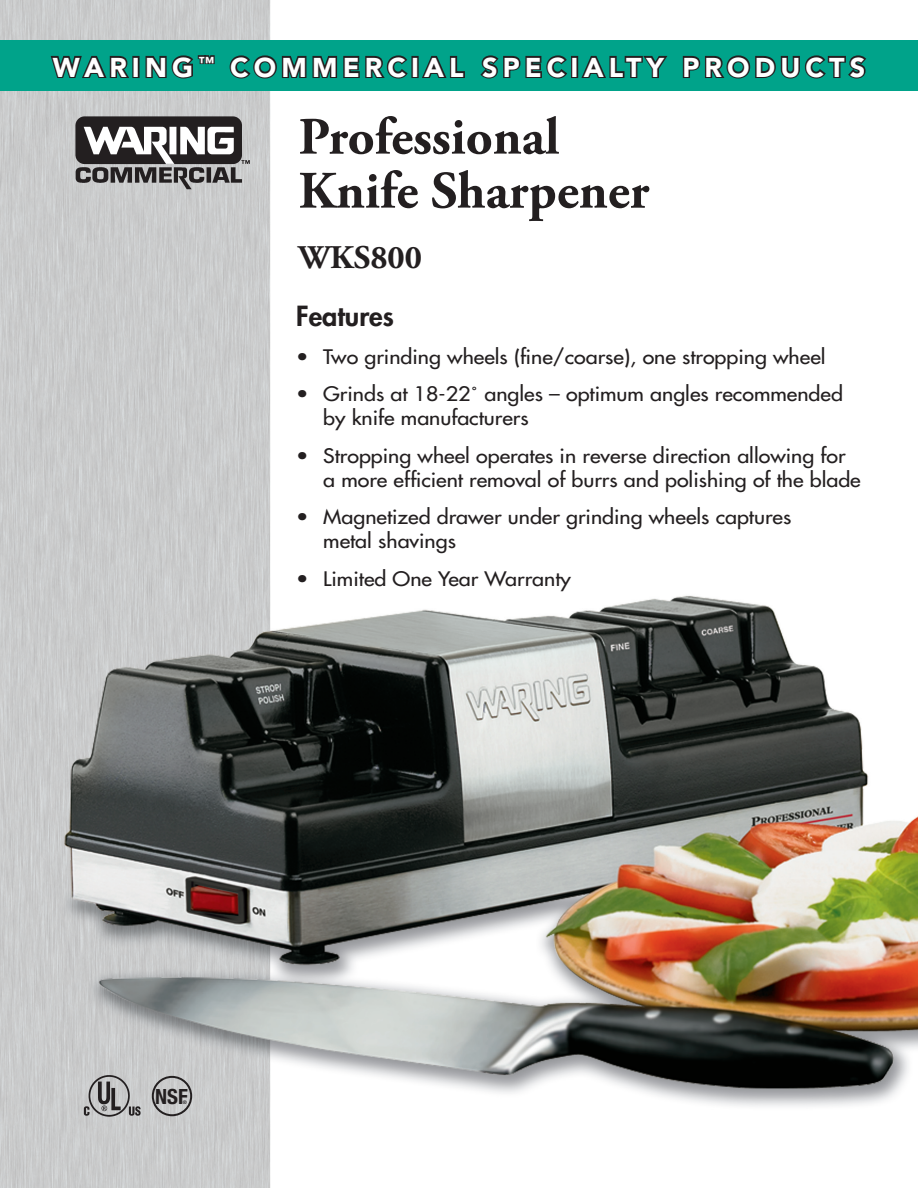
<style>
.page{position:relative;width:918px;height:1188px;background:#fff}
.page>*{position:absolute;margin:0;border:0;box-sizing:border-box;transform-origin:0 0}
.t1{font:700 52.5px/54px "Adobe Garamond Pro";color:#231f20}
.t2{font:700 33px "Adobe Garamond Pro";color:#231f20}
.t3{font:900 27px "Avenir LT Std";letter-spacing:.19em;color:#fff}
.t4{font:800 27px "Futura Std";color:#231f20}
.t5{font:700 condensed 21px "Helvetica Neue LT Std";color:#231f20}
.t6{font:500 19.5px/24px "Futura Std";color:#231f20;scale:1.1 1}
.t7{font:700 4.95px "Helvetica Neue LT Std";color:#231f20}
</style>
<div class="page">
<img style="left:0;top:0;width:918px;height:1188px">
<img style="left:76px;top:1072px;width:70px;height:50px">
<div style="left:152px;top:1076px;width:40px;height:40px;border:2px solid #231f20;border-radius:50%"></div>
<img style="left:68px;top:110px;width:184px;height:80px">
<div style="left:0;top:40px;width:918px;height:51px;background:#00a38a"></div>
<svg style="left:49px;top:55px;width:83px;height:39px"></svg>
<div style="left:132px;top:56px;width:8px;height:22px;border:3px solid #231f20"></div>
<svg style="left:145px;top:55px;width:70px;height:24px"></svg>
<svg style="left:229px;top:55px;width:179px;height:24px"></svg>
<div style="left:411px;top:56px;width:8px;height:22px;border:3px solid #231f20"></div>
<svg style="left:422px;top:55px;width:43px;height:23px"></svg>
<svg style="left:480px;top:55px;width:87px;height:24px"></svg>
<div style="left:571px;top:56px;width:7px;height:22px;border:3px solid #231f20"></div>
<svg style="left:581px;top:55px;width:87px;height:23px"></svg>
<svg style="left:682px;top:55px;width:184px;height:24px"></svg>
<h3 class="t3" style="left:53px;top:51px;width:814px">WARING <sup>™</sup> COMMERCIAL SPECIALTY PRODUCTS</h3>
<h1 class="t1" style="left:298px;top:111px;width:352px">Professional<br>Knife Sharpener</h1>
<h2 class="t2" style="left:298px;top:238px;width:125px">WKS800</h2>
<h3 class="t4" style="left:296px;top:299px;width:99px">Features</h3>
<p class="t6" style="left:296px;top:345px;width:483px">• Two grinding wheels (fine/coarse), one stropping wheel</p>
<p class="t6" style="left:323px;top:382px;width:474px;text-indent:-27px">• Grinds at 18-22˚ angles – optimum angles recommended by knife manufacturers</p>
<p class="t6" style="left:323px;top:444px;width:490px;text-indent:-27px">• Stropping wheel operates in reverse direction allowing for a more efficient removal of burrs and polishing of the blade</p>
<p class="t6" style="left:323px;top:505px;width:427px;text-indent:-27px">• Magnetized drawer under grinding wheels captures metal shavings</p>
<p class="t6" style="left:296px;top:567px;width:251px">• Limited One Year Warranty</p>
<p class="t5" style="left:155px;top:1083px;width:34px">NSF</p>
<p class="t7" style="left:183px;top:1099px;width:5px">®</p>
</div>
